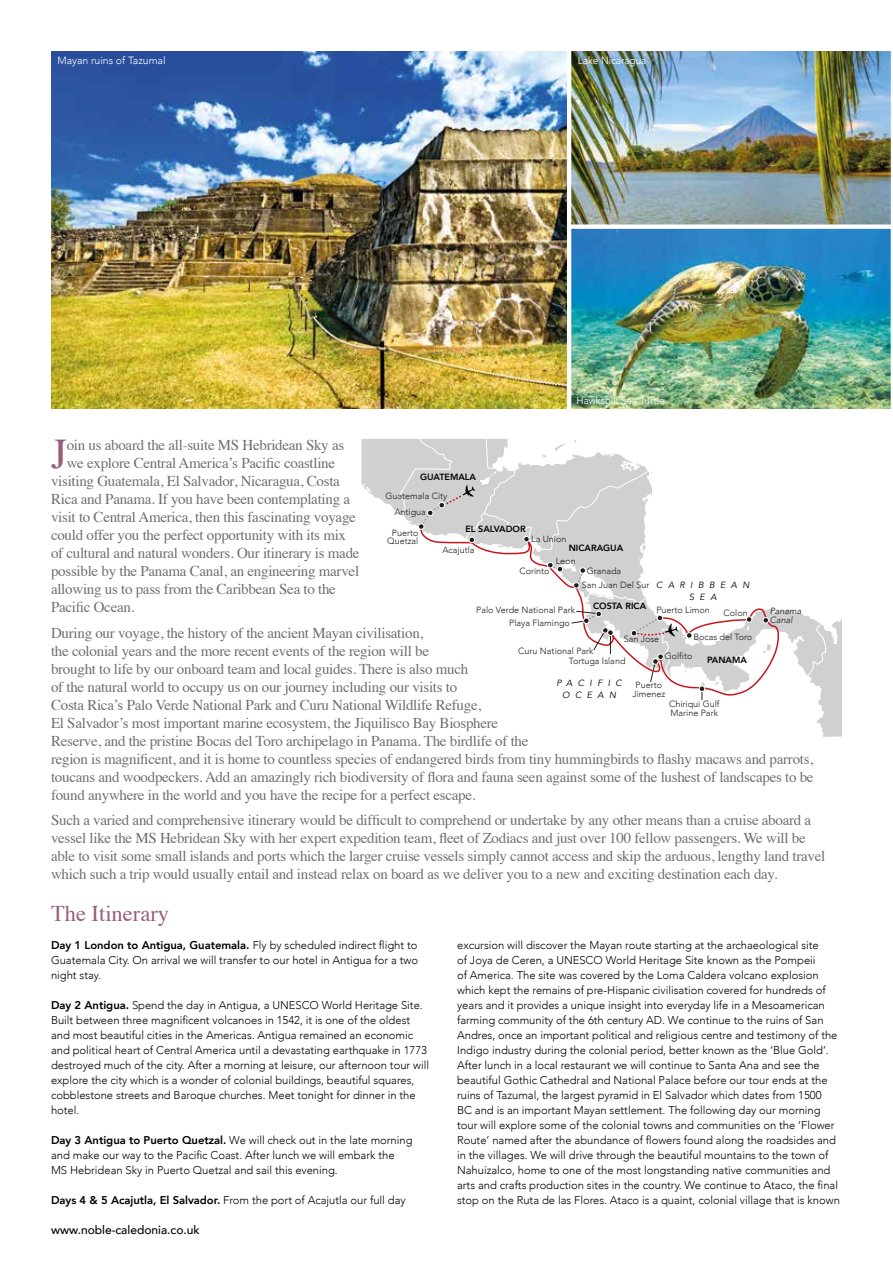
<style>
.page{position:relative;width:893px;height:1263px;background:#fff}
.page>*{position:absolute;margin:0;border:0;box-sizing:border-box;transform-origin:0 0}
.t1{font:42.15px "Times";color:#965f78}
.t2{font:22.5px "Times";color:#965f78}
.t3{font:15px/18px "Times";letter-spacing:-.02em;color:#706f6f}
.t4{font:500 12px "Avenir";color:#000}
.t5{font:300 11.25px/15px "Avenir";letter-spacing:-.005em;color:#000}
.t6{font:300 10.5px "Avenir";color:#fff;scale:.95 1}
.t7{font:300 10.5px "Avenir";color:#fff}
.t8{font:300 9px/9px "Avenir";color:#1e1e1c}
.t9{font:800 9px "Avenir";color:#000}
.t10{font:italic 9px/12px "Avenir";letter-spacing:.6em;color:#000;text-align:center}
.t11{font:italic 300 9px/9px "Avenir";color:#1e1e1c}
.s1{font-weight:800}
</style>
<div class="page">
<img style="left:571px;top:229px;width:320px;height:180px">
<svg style="left:361px;top:439px;width:37px;height:72px;fill:#d0d0d0"></svg>
<svg style="left:780px;top:609px;width:62px;height:128px"></svg>
<svg style="left:807px;top:623px;width:19px;height:53px"></svg>
<svg style="left:398px;top:439px;width:382px;height:261px"></svg>
<img style="left:51px;top:51px;width:516px;height:358px">
<img style="left:571px;top:51px;width:320px;height:173px">
<p class="t7" style="left:57px;top:55px;width:110px">Mayan ruins of Tazumal</p>
<p class="t6" style="left:578px;top:55px;width:74px">Lake Nicaragua</p>
<p class="t6" style="left:576px;top:394px;width:94px">Hawksbill Sea Turtle</p>
<h1 class="t1" style="left:51px;top:414px;width:18px">J</h1>
<h3 class="t3" style="left:67px;top:435px;width:279px">oin us aboard the all-suite MS Hebridean Sky as</h3>
<h3 class="t3" style="left:67px;top:453px;width:270px">we explore Central America’s Pacific coastline</h3>
<h3 class="t3" style="left:51px;top:471px;width:290px">visiting Guatemala, El Salvador, Nicaragua, Costa</h3>
<h3 class="t3" style="left:51px;top:489px;width:301px">Rica and Panama. If you have been contemplating a</h3>
<h3 class="t3" style="left:51px;top:507px;width:306px">visit to Central America, then this fascinating voyage</h3>
<h3 class="t3" style="left:51px;top:525px;width:297px">could offer you the perfect opportunity with its mix</h3>
<h3 class="t3" style="left:51px;top:543px;width:310px">of cultural and natural wonders. Our itinerary is made</h3>
<h3 class="t3" style="left:51px;top:561px;width:310px">possible by the Panama Canal, an engineering marvel</h3>
<h3 class="t3" style="left:51px;top:579px;width:286px">allowing us to pass from the Caribbean Sea to the</h3>
<h3 class="t3" style="left:51px;top:597px;width:85px">Pacific Ocean.</h3>
<p class="t3" style="left:51px;top:622px;width:764px">During our voyage, the history of the ancient Mayan civilisation,<br>the colonial years and the more recent events of the region will be<br>brought to life by our onboard team and local guides. There is also much<br>of the natural world to occupy us on our journey including our visits to<br>Costa Rica’s Palo Verde National Park and Curu National Wildlife Refuge,<br>El Salvador’s most important marine ecosystem, the Jiquilisco Bay Biosphere<br>Reserve, and the pristine Bocas del Toro archipelago in Panama. The birdlife of the<br>region is magnificent, and it is home to countless species of endangered birds from tiny hummingbirds to flashy macaws and parrots, toucans and woodpeckers. Add an amazingly rich biodiversity of flora and fauna seen against some of the lushest of landscapes to be found anywhere in the world and you have the recipe for a perfect escape.</p>
<p class="t3" style="left:51px;top:810px;width:776px">Such a varied and comprehensive itinerary would be difficult to comprehend or undertake by any other means than a cruise aboard a vessel like the MS Hebridean Sky with her expert expedition team, fleet of Zodiacs and just over 100 fellow passengers. We will be able to visit some small islands and ports which the larger cruise vessels simply cannot access and skip the arduous, lengthy land travel which such a trip would usually entail and instead relax on board as we deliver you to a new and exciting destination each day.</p>
<p class="t9" style="left:420px;top:469px;width:57px">GUATEMALA</p>
<p class="t8" style="left:386px;top:491px;width:63px">Guatemala City</p>
<p class="t8" style="left:394px;top:507px;width:33px">Antigua</p>
<p class="t8" style="left:387px;top:528px;width:33px;line-height:8.2px;text-align:center">Puerto<br>Quetzal</p>
<p class="t8" style="left:531px;top:534px;width:37px">La Union</p>
<p class="t8" style="left:519px;top:566px;width:32px">Corinto</p>
<p class="t9" style="left:465px;top:521px;width:62px">EL SALVADOR</p>
<p class="t9" style="left:569px;top:541px;width:56px">NICARAGUA</p>
<p class="t8" style="left:442px;top:545px;width:34px">Acajutla</p>
<p class="t8" style="left:556px;top:556px;width:21px">Leon</p>
<p class="t8" style="left:587px;top:566px;width:36px">Granada</p>
<p class="t8" style="left:582px;top:580px;width:69px">San Juan Del Sur</p>
<p class="t10" style="left:656px;top:579px;width:95px">CARIBBEAN<br>SEA</p>
<p class="t9" style="left:593px;top:599px;width:55px">COSTA RICA</p>
<p class="t8" style="left:624px;top:635px;width:37px">San Jose</p>
<p class="t8" style="left:476px;top:606px;width:100px">Palo Verde National Park</p>
<p class="t8" style="left:656px;top:606px;width:55px">Puerto Limon</p>
<p class="t8" style="left:723px;top:608px;width:26px">Colon</p>
<p class="t11" style="left:770px;top:606px;width:33px">Panama<br>Canal</p>
<p class="t8" style="left:509px;top:618px;width:62px">Playa Flamingo</p>
<p class="t8" style="left:693px;top:632px;width:60px">Bocas del Toro</p>
<p class="t8" style="left:569px;top:646px;width:58px;line-height:10.4px;text-indent:-51px">Curu National Park<br>Tortuga Island</p>
<p class="t8" style="left:665px;top:651px;width:29px">Golfito</p>
<p class="t9" style="left:707px;top:653px;width:41px">PANAMA</p>
<p class="t10" style="left:556px;top:677px;width:67px">PACIFIC<br>OCEAN</p>
<p class="t8" style="left:632px;top:680px;width:35px;text-align:center">Puerto<br>Jimenez</p>
<p class="t8" style="left:669px;top:699px;width:52px">Chiriqui Gulf<br>Marine Park</p>
<h2 class="t2" style="left:51px;top:892px;width:120px">The Itinerary</h2>
<p class="t5" style="left:51px;top:937px;width:369px;text-align:justify"><span class="s1">Day 1 London to Antigua, Guatemala.</span> Fly by scheduled indirect flight to Guatemala City. On arrival we will transfer to our hotel in Antigua for a two night stay.</p>
<p class="t5" style="left:51px;top:997px;width:380px"><span class="s1">Day 2 Antigua.</span> Spend the day in Antigua, a UNESCO World Heritage Site.<br>Built between three magnificent volcanoes in 1542, it is one of the oldest and most beautiful cities in the Americas. Antigua remained an economic and political heart of Central America until a devastating earthquake in 1773 destroyed much of the city. After a morning at leisure, our afternoon tour will explore the city which is a wonder of colonial buildings, beautiful squares, cobblestone streets and Baroque churches. Meet tonight for dinner in the hotel.</p>
<p class="t5" style="left:51px;top:1132px;width:363px"><span class="s1">Day 3 Antigua to Puerto Quetzal.</span> We will check out in the late morning and make our way to the Pacific Coast. After lunch we will embark the<br>MS Hebridean Sky in Puerto Quetzal and sail this evening.</p>
<p class="t5" style="left:51px;top:1192px;width:356px"><span class="s1">Days 4 &amp; 5 Acajutla, El Salvador.</span> From the port of Acajutla our full day</p>
<p class="t4" style="left:51px;top:1219px;width:150px">www.noble-caledonia.co.uk</p>
<p class="t5" style="left:457px;top:937px;width:384px">excursion will discover the Mayan route starting at the archaeological site<br>of Joya de Ceren, a UNESCO World Heritage Site known as the Pompeii<br>of America. The site was covered by the Loma Caldera volcano explosion which kept the remains of pre-Hispanic civilisation covered for hundreds of years and it provides a unique insight into everyday life in a Mesoamerican farming community of the 6th century AD. We continue to the ruins of San Andres, once an important political and religious centre and testimony of the Indigo industry during the colonial period, better known as the ‘Blue Gold’.<br>After lunch in a local restaurant we will continue to Santa Ana and see the beautiful Gothic Cathedral and National Palace before our tour ends at the ruins of Tazumal, the largest pyramid in El Salvador which dates from 1500<br>BC and is an important Mayan settlement. The following day our morning tour will explore some of the colonial towns and communities on the ‘Flower Route’ named after the abundance of flowers found along the roadsides and in the villages. We will drive through the beautiful mountains to the town of Nahuizalco, home to one of the most longstanding native communities and arts and crafts production sites in the country. We continue to Ataco, the final stop on the Ruta de las Flores. Ataco is a quaint, colonial village that is known</p>
</div>
